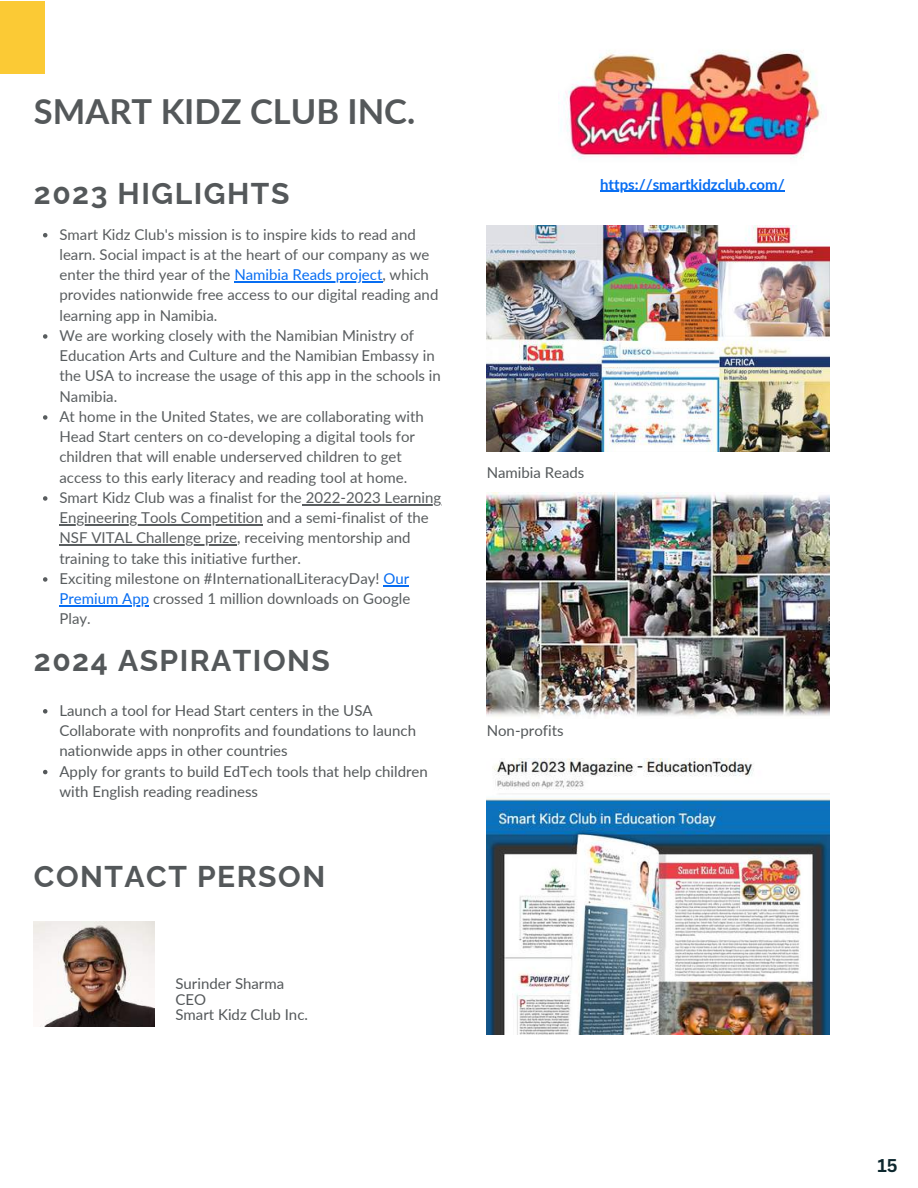
<style>
.page{position:relative;width:918px;height:1188px;background:#fff}
.page>*{position:absolute;margin:0;border:0;box-sizing:border-box;transform-origin:0 0}
.t1{font:700 34.5px "Lato";color:#54585a}
.t2{font:700 30px "Raleway";letter-spacing:.05em;color:#54585a}
.t3{font:700 18px "Canva Sans";color:#0d272e}
.t4{font:15px/20.2px "Lato";color:#595d5f}
.t5{font:15px/20.2px "Lato";color:#54585a}
.t6{font:700 15px "Lato";color:#076df2}
.s1{color:#076df2}
</style>
<div class="page">
<div style="left:0;top:1px;width:45px;height:72px;background:#fbca35"></div>
<img style="left:34px;top:922px;width:120px;height:105px">
<img style="left:487px;top:225px;width:343px;height:227px">
<img style="left:487px;top:492px;width:343px;height:225px">
<img style="left:487px;top:758px;width:343px;height:277px">
<img style="left:559px;top:50px;width:264px;height:110px">
<svg style="left:43px;top:233px;width:4px;height:4px"></svg>
<hr style="left:234px;top:281px;width:148px;height:1px;background:#076df2">
<svg style="left:43px;top:334px;width:4px;height:5px"></svg>
<svg style="left:43px;top:415px;width:4px;height:5px"></svg>
<svg style="left:43px;top:496px;width:4px;height:5px"></svg>
<hr style="left:302px;top:504px;width:139px;height:1px;background:#595d5f">
<hr style="left:59px;top:524px;width:204px;height:1px;background:#595d5f">
<hr style="left:59px;top:545px;width:178px;height:1px;background:#595d5f">
<svg style="left:43px;top:577px;width:4px;height:5px"></svg>
<svg style="left:383px;top:585px;width:26px;height:1px"></svg>
<hr style="left:59px;top:605px;width:90px;height:1px;background:#076df2">
<svg style="left:43px;top:709px;width:4px;height:5px"></svg>
<svg style="left:43px;top:770px;width:4px;height:4px"></svg>
<hr style="left:600px;top:191px;width:185px;height:1px;background:#076df2">
<h1 class="t1" style="left:34px;top:90px;width:383px">SMART KIDZ CLUB INC.</h1>
<h2 class="t2" style="left:34px;top:175px;width:257px">2023 HIGLIGHTS</h2>
<p class="t4" style="left:59px;top:224px;width:383px">Smart Kidz Club's mission is to inspire kids to read and learn. Social impact is at the heart of our company as we enter the third year of the <span class="s1">Namibia Reads project</span>, which provides nationwide free access to our digital reading and learning app in Namibia.<br>We are working closely with the Namibian Ministry of Education Arts and Culture and the Namibian Embassy in the USA to increase the usage of this app in the schools in Namibia.<br>At home in the United States, we are collaborating with Head Start centers on co-developing a digital tools for children that will enable underserved children to get access to this early literacy and reading tool at home.<br>Smart Kidz Club was a finalist for the 2022-2023 Learning Engineering Tools Competition and a semi-finalist of the NSF VITAL Challenge prize, receiving mentorship and training to take this initiative further.<br>Exciting milestone on #InternationalLiteracyDay! <span class="s1">Our Premium App</span> crossed 1 million downloads on Google Play.</p>
<h2 class="t2" style="left:34px;top:642px;width:298px">2024 ASPIRATIONS</h2>
<p class="t5" style="left:59px;top:700px;width:370px">Launch a tool for Head Start centers in the USA Collaborate with nonprofits and foundations to launch nationwide apps in other countries<br>Apply for grants to build EdTech tools that help children with English reading readiness</p>
<h2 class="t2" style="left:34px;top:859px;width:293px">CONTACT PERSON</h2>
<p class="t5" style="left:175px;top:975px;width:134px;line-height:15.8px">Surinder Sharma<br>CEO<br>Smart Kidz Club Inc.</p>
<p class="t6" style="left:600px;top:175px;width:186px">https://smartkidzclub.com/</p>
<p class="t5" style="left:487px;top:462px;width:99px">Namibia Reads</p>
<p class="t5" style="left:487px;top:721px;width:78px">Non-profits</p>
<p class="t3" style="left:877px;top:1153px;width:22px">15</p>
</div>
